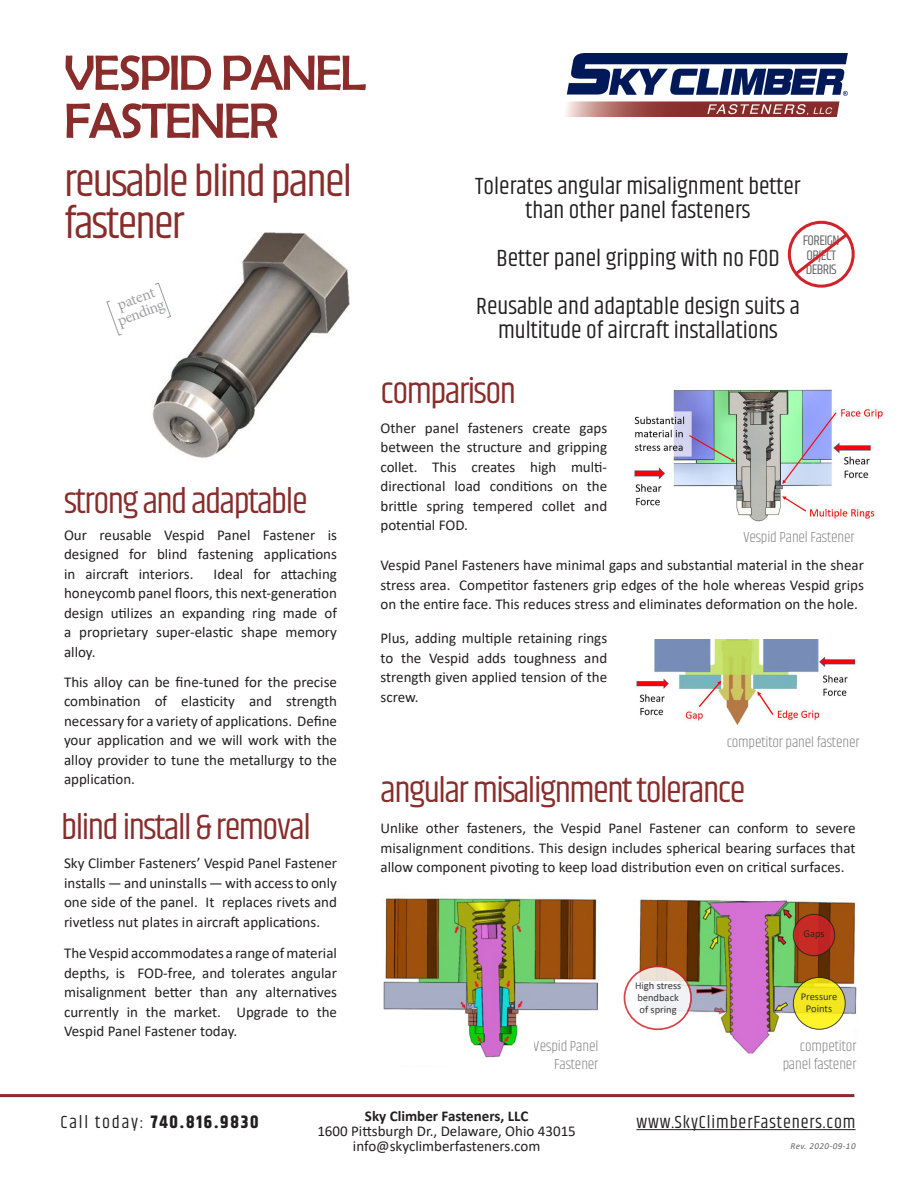
<style>
.page{position:relative;width:918px;height:1188px;background:#fff}
.page>*{position:absolute;margin:0;border:0;box-sizing:border-box;transform-origin:0 0}
.t1{font:50.1px "Berlin Sans FB";letter-spacing:-.04em;color:#882d2b}
.t2{font:45px/42px "Khand";letter-spacing:-.04em;color:#882d2b}
.t3{font:36px "Khand";letter-spacing:-.04em;color:#882d2b}
.t4{font:24px "Khand";color:#231f20}
.t5{font:18px "Khand";letter-spacing:.05em;color:#231f20}
.BODY_COPY{font:700 18px "Khand";letter-spacing:.1em;color:#231f20}
.t6{font:15.9px "Minion Pro";color:#a0a1a5}
.BODY_COPY-2{font:15px/19.5px "Calibri";color:#231f20;text-align:justify}
.t7{font:300 15px/17.5px "Khand";letter-spacing:-.01em;color:#5a5a5d;text-align:right}
.BODY_COPY-3{font:700 15px "Calibri";color:#231f20}
.t8{font:14.25px "Khand";letter-spacing:-.04em;color:#636366}
.t9{font:10.5px/12.3px "Calibri";color:#231f20}
.t10{font:italic 9px "Calibri";letter-spacing:.05em;color:#636366}
.s1{font-weight:400}
</style>
<div class="page">
<hr style="left:0;top:1094px;width:854px;height:3px;background:#882d2b">
<hr style="left:636px;top:1129px;width:220px;height:1px;background:#231f20">
<img style="left:566px;top:53px;width:281px;height:64px">
<img style="left:152px;top:232px;width:198px;height:226px">
<svg style="left:106px;top:281px;width:66px;height:57px"></svg>
<div style="left:788px;top:221px;width:67px;height:67px;border:3px solid #d1232a;border-radius:50%"></div>
<svg style="left:791px;top:230px;width:60px;height:48px"></svg>
<img style="left:636px;top:640px;width:221px;height:85px">
<img style="left:634px;top:389px;width:249px;height:133px">
<img style="left:383px;top:898px;width:215px;height:160px">
<img style="left:623px;top:899px;width:234px;height:157px">
<svg style="left:624px;top:966px;width:67px;height:63px"></svg>
<svg style="left:626px;top:981px;width:64px;height:44px"></svg>
<div style="left:624px;top:966px;width:68px;height:64px;border:2px solid #d1232a;border-radius:50%"></div>
<svg style="left:793px;top:914px;width:42px;height:42px"></svg>
<svg style="left:793px;top:929px;width:42px;height:27px"></svg>
<div style="left:793px;top:914px;width:42px;height:42px;border:1px solid #231f20;border-radius:50%"></div>
<svg style="left:793px;top:977px;width:52px;height:52px"></svg>
<svg style="left:793px;top:992px;width:52px;height:37px;background:#f0e641"></svg>
<div style="left:793px;top:977px;width:53px;height:53px;border:1px solid #231f20;border-radius:50%"></div>
<div style="left:375px;top:1015px;width:86px;height:50px;background:#fff"></div>
<p class="t1" style="left:64px;top:45px;width:303px">VESPID PANEL</p>
<p class="t1" style="left:64px;top:93px;width:216px">FASTENER</p>
<p class="t2" style="left:64px;top:163px;width:290px">reusable blind panel fastener</p>
<p class="t6" style="left:114px;top:295px;width:40px;rotate:-20deg">patent</p>
<p class="t6" style="left:115px;top:311px;width:50px;rotate:-20deg">pending</p>
<p class="t4" style="left:475px;top:171px;width:327px">Tolerates angular misalignment better</p>
<p class="t4" style="left:526px;top:195px;width:226px">than other panel fasteners</p>
<p class="t4" style="left:496px;top:243px;width:285px">Better panel gripping with no FOD</p>
<p class="t4" style="left:476px;top:291px;width:325px">Reusable and adaptable design suits a</p>
<p class="t4" style="left:498px;top:315px;width:281px">multitude of aircraft installations</p>
<p class="t8" style="left:803px;top:232px;width:38px">FOREIGN</p>
<p class="t8" style="left:807px;top:246px;width:31px">OBJECT</p>
<p class="t8" style="left:806px;top:261px;width:32px">DEBRIS</p>
<p class="t3" style="left:64px;top:479px;width:245px">strong and adaptable</p>
<p class="BODY_COPY-2" style="left:64px;top:524px;width:274px">Our reusable Vespid Panel Fastener is designed for blind fastening applications in aircraft interiors.</p>
<p class="BODY_COPY-2" style="left:64px;top:563px;width:275px;text-indent:150px">Ideal for attaching honeycomb panel floors, this next-generation design utilizes an expanding ring made of a proprietary super-elastic shape memory alloy.</p>
<p class="BODY_COPY-2" style="left:64px;top:671px;width:275px">This alloy can be fine-tuned for the precise combination of elasticity and strength necessary for a variety of applications. Define your application and we will work with the alloy provider to tune the metallurgy to the application.</p>
<p class="t3" style="left:61px;top:806px;width:251px">blind install &amp; removal</p>
<p class="BODY_COPY-2" style="left:64px;top:853px;width:275px">Sky Climber Fasteners’ Vespid Panel Fastener installs — and uninstalls — with access to only one side of the panel. It replaces rivets and rivetless nut plates in aircraft applications.</p>
<p class="BODY_COPY-2" style="left:64px;top:943px;width:275px">The Vespid accommodates a range of material depths, is FOD-free, and tolerates angular misalignment better than any alternatives currently in the market. Upgrade to the Vespid Panel Fastener today.</p>
<p class="t3" style="left:381px;top:369px;width:137px">comparison</p>
<p class="BODY_COPY-2" style="left:381px;top:418px;width:228px">Other panel fasteners create gaps between the structure and gripping collet. This creates high multi&shy;directional load conditions on the brittle spring tempered collet and potential FOD.</p>
<p class="BODY_COPY-2" style="left:381px;top:555px;width:485px">Vespid Panel Fasteners have minimal gaps and substantial material in the shear stress area. Competitor fasteners grip edges of the hole whereas Vespid grips on the entire face. This reduces stress and eliminates deformation on the hole.</p>
<p class="BODY_COPY-2" style="left:381px;top:628px;width:228px">Plus, adding multiple retaining rings to the Vespid adds toughness and strength given applied tension of the screw.</p>
<p class="t7" style="left:744px;top:529px;width:113px">Vespid Panel Fastener</p>
<p class="t7" style="left:726px;top:735px;width:135px">competitor panel fastener</p>
<p class="t3" style="left:381px;top:769px;width:367px">angular misalignment tolerance</p>
<p class="BODY_COPY-2" style="left:381px;top:818px;width:477px">Unlike other fasteners, the Vespid Panel Fastener can conform to severe misalignment conditions. This design includes spherical bearing surfaces that allow component pivoting to keep load distribution even on critical surfaces.</p>
<p class="t9" style="left:635px;top:979px;width:48px">High stress bendback of spring</p>
<p class="t9" style="left:803px;top:927px;width:23px">Gaps</p>
<p class="t9" style="left:801px;top:990px;width:38px;text-align:center">Pressure<br>Points</p>
<p class="t7" style="left:534px;top:1038px;width:66px">Vespid Panel<br>Fastener</p>
<p class="t7" style="left:782px;top:1038px;width:75px">competitor panel fastener</p>
<p class="BODY_COPY-3" style="left:365px;top:1105px;width:165px">Sky Climber Fasteners, LLC</p>
<p class="BODY_COPY-2" style="left:317px;top:1121px;width:260px">1600 Pittsburgh Dr., Delaware, Ohio 43015</p>
<p class="BODY_COPY-2" style="left:353px;top:1136px;width:189px">info@skyclimberfasteners.com</p>
<p class="t10" style="left:791px;top:1140px;width:67px">Rev. 2020-09-10</p>
<p class="BODY_COPY" style="left:60px;top:1109px;width:200px"><span class="s1">Call today:</span> 740.816.9830</p>
<p class="t5" style="left:636px;top:1112px;width:221px">www.SkyClimberFasteners.com</p>
</div>
